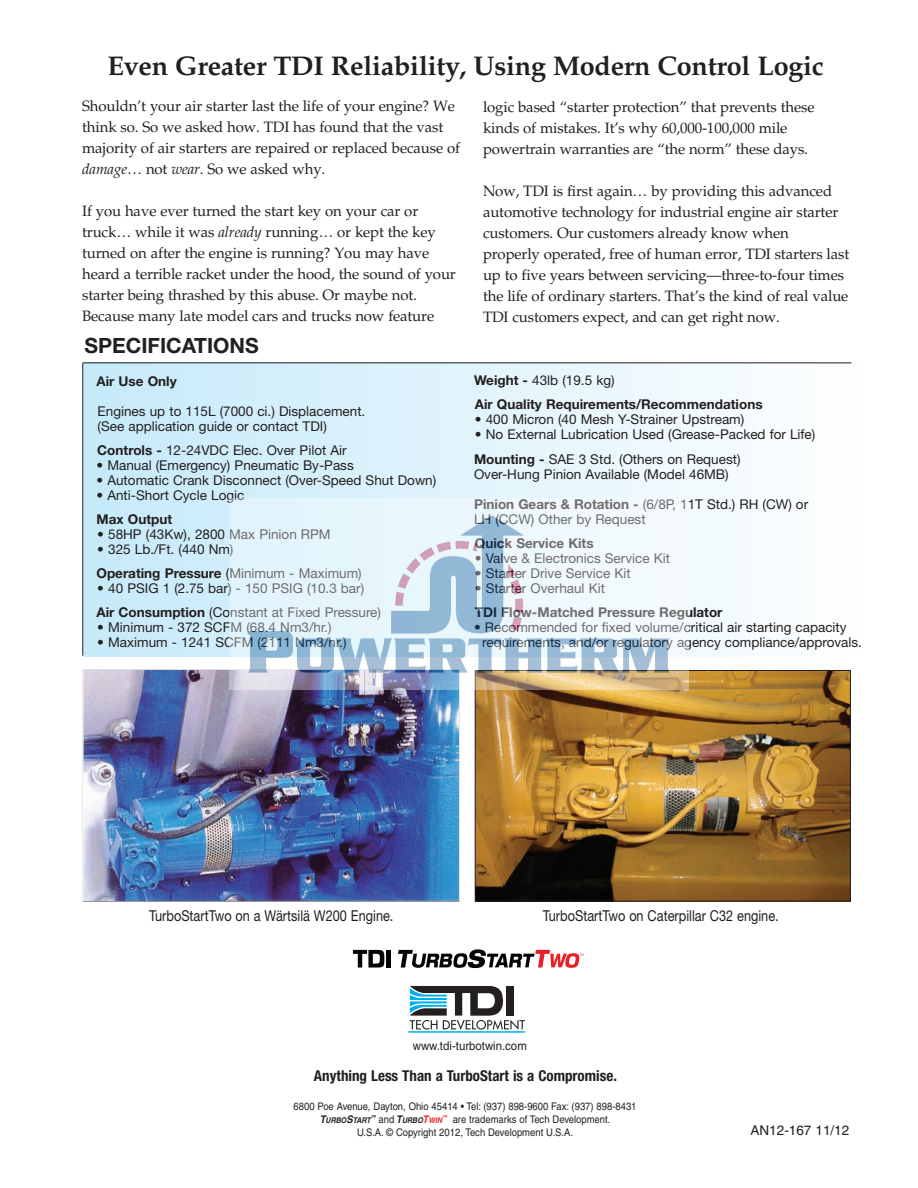
<style>
.page{position:relative;width:918px;height:1188px;background:#fff}
.page>*{position:absolute;margin:0;border:0;box-sizing:border-box;transform-origin:0 0}
.t1{font:700 27px "Palatino LT Std";letter-spacing:-.01em;color:#231f20}
.t2{font:700 21px "Helvetica Neue";color:#231f20}
.t3{font:15px/21px "Palatino LT Std";letter-spacing:-.01em;color:#231f20}
.t4{font:15px "Helvetica Neue LT Std";color:#231f20;scale:.85 1}
.t5{font:700 condensed 15px "Helvetica Neue LT Std";color:#231f20}
.t6{font:13.5px/15px "Helvetica Neue LT Std";color:#231f20}
.t7{font:700 13.5px/24px "Helvetica Neue LT Std";color:#231f20}
.t8{font:13.5px "Helvetica";color:#231f20}
.t9{font:12px "Helvetica";color:#231f20;scale:.95 1}
.t10{font:10.5px/12.6px "Helvetica";color:#231f20;scale:.9 1}
.t11{font:italic 700 7.8px "Helvetica";color:#231f20;scale:.9 1}
.s1{font-style:italic}
.s2{font-weight:700}
.s3{font-weight:400}
.s4{font-size:10.5px}
.s5{font-weight:400;font-style:normal;font-size:10.5px}
.s6{font-size:10.5px;color:#ea2924}
.s7{color:#ea2924}
</style>
<div class="page">
<img style="left:82px;top:362px;width:770px;height:671px">
<img style="left:229px;top:498px;width:459px;height:191px">
<h1 class="t1" style="left:107px;top:55px;width:717px">Even Greater TDI Reliability, Using Modern Control Logic</h1>
<p class="t3" style="left:82px;top:97px;width:379px">Shouldn’t your air starter last the life of your engine? We think so. So we asked how. TDI has found that the vast majority of air starters are repaired or replaced because of <span class="s1">damage</span>… not <span class="s1">wear</span>. So we asked why.</p>
<p class="t3" style="left:82px;top:202px;width:375px">If you have ever turned the start key on your car or truck… while it was <span class="s1">already</span> running… or kept the key turned on after the engine is running? You may have heard a terrible racket under the hood, the sound of your starter being thrashed by this abuse. Or maybe not.<br>Because many late model cars and trucks now feature</p>
<p class="t3" style="left:483px;top:98px;width:333px">logic based “starter protection” that prevents these kinds of mistakes. It’s why 60,000-100,000 mile powertrain warranties are “the norm” these days.</p>
<p class="t3" style="left:483px;top:182px;width:367px">Now, TDI is first again… by providing this advanced automotive technology for industrial engine air starter customers. Our customers already know when properly operated, free of human error, TDI starters last up to five years between servicing—three-to-four times the life of ordinary starters. That’s the kind of real value TDI customers expect, and can get right now.</p>
<h2 class="t2" style="left:84px;top:332px;width:176px">SPECIFICATIONS</h2>
<p class="t7" style="left:96px;top:370px;width:82px">Air Use Only</p>
<p class="t6" style="left:98px;top:405px;width:269px">Engines up to 115L (7000 ci.) Displacement. (See application guide or contact TDI)</p>
<p class="t6" style="left:97px;top:444px;width:251px"><span class="s2">Controls -</span> 12-24VDC Elec. Over Pilot Air</p>
<p class="t6" style="left:96px;top:459px;width:259px">• Manual (Emergency) Pneumatic By-Pass</p>
<p class="t6" style="left:96px;top:474px;width:341px">• Automatic Crank Disconnect (Over-Speed Shut Down)</p>
<p class="t6" style="left:96px;top:489px;width:149px">• Anti-Short Cycle Logic</p>
<p class="t7" style="left:96px;top:508px;width:77px">Max Output</p>
<p class="t6" style="left:97px;top:528px;width:235px">• 58HP (43Kw), 2800 Max Pinion RPM</p>
<p class="t6" style="left:96px;top:538px;width:267px;line-height:24px">• 325 Lb./Ft. (440 Nm)<br><span class="s2">Operating Pressure</span> (Minimum - Maximum)</p>
<p class="t6" style="left:96px;top:577px;width:286px;line-height:24px">• 40 PSIG 1 (2.75 bar) - 150 PSIG (10.3 bar)<br><span class="s2">Air Consumption</span> (Constant at Fixed Pressure)</p>
<p class="t6" style="left:97px;top:621px;width:236px">• Minimum - 372 SCFM (68.4 Nm3/hr.)</p>
<p class="t6" style="left:97px;top:636px;width:251px">• Maximum - 1241 SCFM (2111 Nm3/hr.)</p>
<p class="t7" style="left:474px;top:370px;width:290px">Weight - <span class="s3">43lb (19.5 kg)<br></span>Air Quality Requirements/Recommendations</p>
<p class="t6" style="left:474px;top:413px;width:271px">• 400 Micron (40 Mesh Y-Strainer Upstream)</p>
<p class="t6" style="left:474px;top:424px;width:343px;line-height:24px">• No External Lubrication Used (Grease-Packed for Life)<br><span class="s2">Mounting -</span> SAE 3 Std. (Others on Request)</p>
<p class="t6" style="left:474px;top:467px;width:256px">Over-Hung Pinion Available (Model 46MB)</p>
<p class="t6" style="left:474px;top:497px;width:335px"><span class="s2">Pinion Gears &amp; Rotation -</span> (6/8P, 11T Std.) RH (CW) or<br>LH (CCW) Other by Request</p>
<p class="t7" style="left:474px;top:532px;width:120px">Quick Service Kits</p>
<p class="t6" style="left:474px;top:551px;width:197px">• Valve &amp; Electronics Service Kit</p>
<p class="t6" style="left:474px;top:566px;width:157px">• Starter Drive Service Kit</p>
<p class="t6" style="left:474px;top:581px;width:132px">• Starter Overhaul Kit</p>
<p class="t7" style="left:474px;top:601px;width:249px">TDI Flow-Matched Pressure Regulator</p>
<p class="t6" style="left:482px;top:620px;width:381px;text-indent:-8px">• Recommended for fixed volume/critical air starting capacity requirements, and/or regulatory agency compliance/approvals.</p>
<p class="t4" style="left:149px;top:909px;width:289px">TurboStartTwo on a Wärtsilä W200 Engine.</p>
<p class="t4" style="left:542px;top:909px;width:279px">TurboStartTwo on Caterpillar C32 engine.</p>
<p class="t9" style="left:412px;top:1041px;width:121px">www.tdi-turbotwin.com</p>
<p class="t5" style="left:314px;top:1070px;width:304px">Anything Less Than a TurboStart is a Compromise.</p>
<p class="t10" style="left:293px;top:1101px;width:382px">6800 Poe Avenue, Dayton, Ohio 45414 • Tel: (937) 898-9600 Fax: (937) 898-8431</p>
<p class="t11" style="left:320px;top:1117px;width:137px"><span class="s4">T</span>URBO<span class="s4">S</span>TART<sup>™</sup> <span class="s5">and</span> <span class="s4">T</span>URBO<span class="s6">T</span><span class="s7">WIN</span></p>
<p class="t10" style="left:357px;top:1113px;width:283px;text-indent:85px"><sup>™</sup> are trademarks of Tech Development.<br>U.S.A. © Copyright 2012, Tech Development U.S.A.</p>
<p class="t8" style="left:750px;top:1125px;width:100px">AN12-167 11/12</p>
</div>
